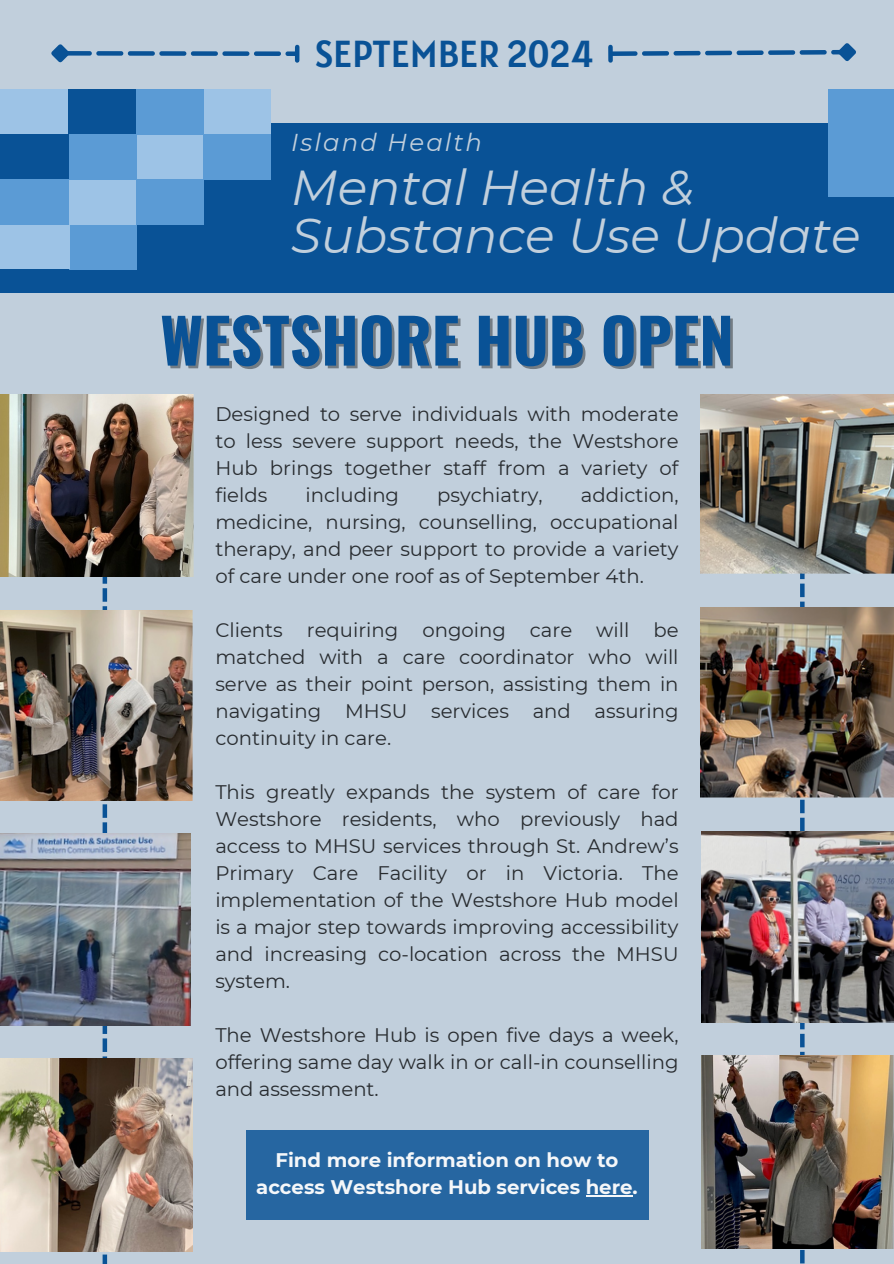
<style>
.page{position:relative;width:894px;height:1264px;background:#fff}
.page>*{position:absolute;margin:0;border:0;box-sizing:border-box;transform-origin:0 0}
.t1{font:700 61.5px "Oswald";color:#095296}
.t2{font:italic 48.9px/48.3px "Montserrat";color:#c1cfdc}
.t3{font:37.35px "Alatsi";color:#095296}
.t4{font:italic 24.3px "Montserrat";letter-spacing:.085em;color:#c1cfdc}
.t5{font:19.65px/27px "Montserrat";color:#282c30;text-align:justify}
.t6{font:700 19.65px/27px "Montserrat";color:#fff;text-align:center}
</style>
<div class="page">
<div style="left:0;top:0;width:893px;height:1263px;background:#c1cfdc"></div>
<div style="left:0;top:124px;width:893px;height:169px;background:#095296"></div>
<div style="left:69px;top:224px;width:67px;height:45px;background:#5b9bd5"></div>
<div style="left:0;top:224px;width:69px;height:45px;background:#9dc3e6"></div>
<div style="left:69px;top:179px;width:67px;height:45px;background:#9dc3e6"></div>
<div style="left:136px;top:134px;width:67px;height:45px;background:#9dc3e6"></div>
<div style="left:136px;top:179px;width:67px;height:45px;background:#5b9bd5"></div>
<div style="left:203px;top:134px;width:67px;height:45px;background:#5b9bd5"></div>
<div style="left:828px;top:90px;width:65px;height:107px;background:#5b9bd5"></div>
<div style="left:203px;top:90px;width:68px;height:44px;background:#9dc3e6"></div>
<div style="left:0;top:179px;width:69px;height:45px;background:#5b9bd5"></div>
<div style="left:69px;top:134px;width:67px;height:45px;background:#5b9bd5"></div>
<div style="left:136px;top:89px;width:67px;height:46px;background:#5b9bd5"></div>
<div style="left:67px;top:90px;width:69px;height:44px;background:#095296"></div>
<div style="left:0;top:89px;width:67px;height:45px;background:#9dc3e6"></div>
<svg style="left:51px;top:44px;width:246px;height:19px"></svg>
<hr style="left:295px;top:47px;width:4px;height:13px;background:#095296">
<svg style="left:608px;top:47px;width:2px;height:13px"></svg>
<svg style="left:610px;top:43px;width:246px;height:20px"></svg>
<svg style="left:103px;top:576px;width:4px;height:687px"></svg>
<svg style="left:799px;top:573px;width:5px;height:690px"></svg>
<img style="left:700px;top:395px;width:193px;height:178px">
<img style="left:0;top:395px;width:194px;height:181px">
<img style="left:0;top:833px;width:190px;height:192px">
<img style="left:701px;top:831px;width:192px;height:191px">
<img style="left:0;top:1058px;width:193px;height:193px">
<img style="left:700px;top:607px;width:193px;height:190px">
<img style="left:701px;top:1055px;width:192px;height:193px">
<img style="left:0;top:610px;width:192px;height:190px">
<div style="left:246px;top:1129px;width:402px;height:90px;background:#2666a1"></div>
<hr style="left:585px;top:1194px;width:47px;height:2px;background:#fff">
<p class="t3" style="left:314px;top:30px;width:280px">SEPTEMBER 2024</p>
<h3 class="t4" style="left:291px;top:127px;width:192px">Island Health</h3>
<h3 class="t2" style="left:291px;top:163px;width:571px">Mental Health &amp;<br>Substance Use Update</h3>
<p class="t1" style="left:160px;top:292px;width:575px">WESTSHORE HUB OPEN</p>
<h2 class="t5" style="left:215px;top:400px;width:464px">Designed to serve individuals with moderate to less severe support needs, the Westshore Hub brings together staff from a variety of fields</h2>
<h2 class="t5" style="left:215px;top:481px;width:464px;text-indent:365px">addiction, medicine, nursing, counselling, occupational therapy, and peer support to provide a variety of care under one roof as of September 4th.</h2>
<h1 class="t5" style="left:215px;top:616px;width:464px">Clients requiring ongoing care will be matched with a care coordinator who will serve as their point person, assisting them in navigating MHSU services and assuring continuity in care.</h1>
<p class="t5" style="left:215px;top:778px;width:464px">This greatly expands the system of care for Westshore residents, who previously had access to MHSU services through St. Andrew’s Primary Care Facility or in Victoria. The implementation of the Westshore Hub model is a major step towards improving accessibility and increasing co-location across the MHSU system.</p>
<p class="t5" style="left:215px;top:1021px;width:464px">The Westshore Hub is open five days a week, offering same day walk in or call-in counselling and assessment.</p>
<h2 class="t5" style="left:305px;top:481px;width:95px">including</h2>
<h2 class="t5" style="left:437px;top:481px;width:107px">psychiatry,</h2>
<p class="t6" style="left:256px;top:1146px;width:383px">Find more information on how to access Westshore Hub services here.</p>
</div>
